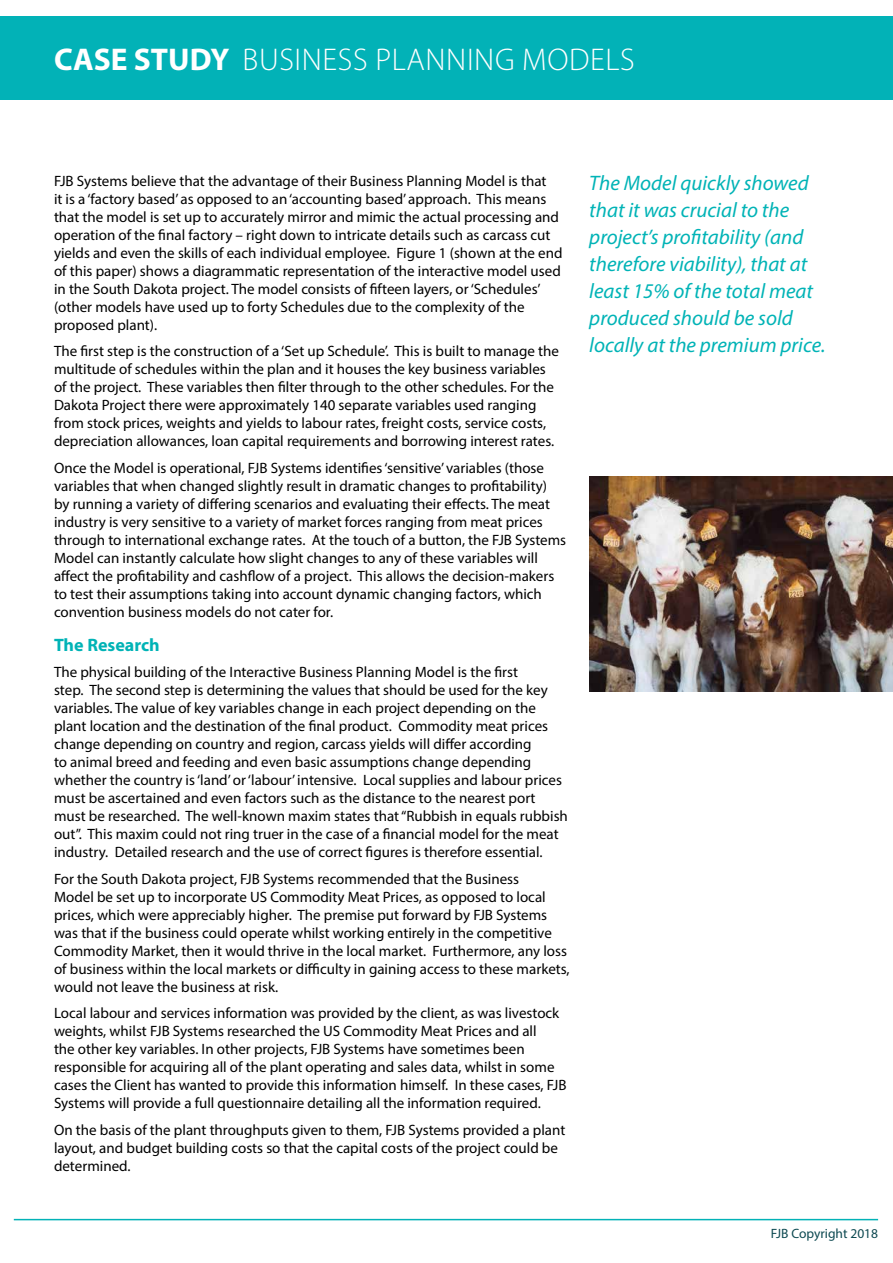
<style>
.page{position:relative;width:893px;height:1263px;background:#fff}
.page>*{position:absolute;margin:0;border:0;box-sizing:border-box;transform-origin:0 0}
.t1{font:300 31.5px "Myriad Pro";letter-spacing:.02em;color:#fff}
.t2{font:italic 21px/27px "Myriad Pro";color:#00b3b6}
.t3{font:700 18px "Myriad Pro";color:#00b3b6}
.t4{font:15px/18px "Myriad Pro";color:#000}
.t5{font:13.5px "Myriad Pro";color:#0d4951}
.s1{font-weight:700}
</style>
<div class="page">
<hr style="left:14px;top:1219px;width:864px;height:1px;background:#02b2b7">
<img style="left:589px;top:476px;width:304px;height:216px">
<div style="left:0;top:16px;width:893px;height:84px;background:#02b2b7"></div>
<h1 class="t1" style="left:54px;top:40px;width:582px"><span class="s1">CASE STUDY</span> BUSINESS PLANNING MODELS</h1>
<p class="t4" style="left:54px;top:171px;width:510px">FJB Systems believe that the advantage of their Business Planning Model is that<br>it is a ‘factory based’ as opposed to an ‘accounting based’ approach. This means that the model is set up to accurately mirror and mimic the actual processing and operation of the final factory – right down to intricate details such as carcass cut yields and even the skills of each individual employee. Figure 1 (shown at the end of this paper) shows a diagrammatic representation of the interactive model used in the South Dakota project. The model consists of fifteen layers, or ‘Schedules’ (other models have used up to forty Schedules due to the complexity of the proposed plant).</p>
<p class="t4" style="left:54px;top:342px;width:506px">The first step is the construction of a ‘Set up Schedule’. This is built to manage the multitude of schedules within the plan and it houses the key business variables of the project. These variables then filter through to the other schedules. For the Dakota Project there were approximately 140 separate variables used ranging from stock prices, weights and yields to labour rates, freight costs, service costs, depreciation allowances, loan capital requirements and borrowing interest rates.</p>
<p class="t4" style="left:54px;top:458px;width:514px">Once the Model is operational, FJB Systems identifies ‘sensitive’ variables (those variables that when changed slightly result in dramatic changes to profitability) by running a variety of differing scenarios and evaluating their effects. The meat industry is very sensitive to a variety of market forces ranging from meat prices through to international exchange rates. At the touch of a button, the FJB Systems Model can instantly calculate how slight changes to any of these variables will affect the profitability and cashflow of a project. This allows the decision-makers to test their assumptions taking into account dynamic changing factors, which convention business models do not cater for.</p>
<p class="t3" style="left:54px;top:633px;width:107px">The Research</p>
<p class="t4" style="left:54px;top:663px;width:515px">The physical building of the Interactive Business Planning Model is the first<br>step. The second step is determining the values that should be used for the key variables. The value of key variables change in each project depending on the plant location and the destination of the final product. Commodity meat prices change depending on country and region, carcass yields will differ according<br>to animal breed and feeding and even basic assumptions change depending whether the country is ‘land’ or ‘labour’ intensive. Local supplies and labour prices must be ascertained and even factors such as the distance to the nearest port must be researched. The well-known maxim states that “Rubbish in equals rubbish out”. This maxim could not ring truer in the case of a financial model for the meat industry. Detailed research and the use of correct figures is therefore essential.</p>
<p class="t4" style="left:54px;top:869px;width:517px">For the South Dakota project, FJB Systems recommended that the Business<br>Model be set up to incorporate US Commodity Meat Prices, as opposed to local prices, which were appreciably higher. The premise put forward by FJB Systems was that if the business could operate whilst working entirely in the competitive Commodity Market, then it would thrive in the local market. Furthermore, any loss of business within the local markets or difficulty in gaining access to these markets, would not leave the business at risk.</p>
<p class="t4" style="left:54px;top:1004px;width:514px">Local labour and services information was provided by the client, as was livestock weights, whilst FJB Systems researched the US Commodity Meat Prices and all<br>the other key variables. In other projects, FJB Systems have sometimes been responsible for acquiring all of the plant operating and sales data, whilst in some cases the Client has wanted to provide this information himself. In these cases, FJB Systems will provide a full questionnaire detailing all the information required.</p>
<p class="t4" style="left:54px;top:1120px;width:513px">On the basis of the plant throughputs given to them, FJB Systems provided a plant layout, and budget building costs so that the capital costs of the project could be determined.</p>
<h2 class="t2" style="left:589px;top:169px;width:238px">The Model quickly showed that it was crucial to the project’s profitability (and therefore viability), that at least 15% of the total meat produced should be sold locally at the premium price.</h2>
<p class="t5" style="left:771px;top:1225px;width:109px">FJB Copyright 2018</p>
</div>
